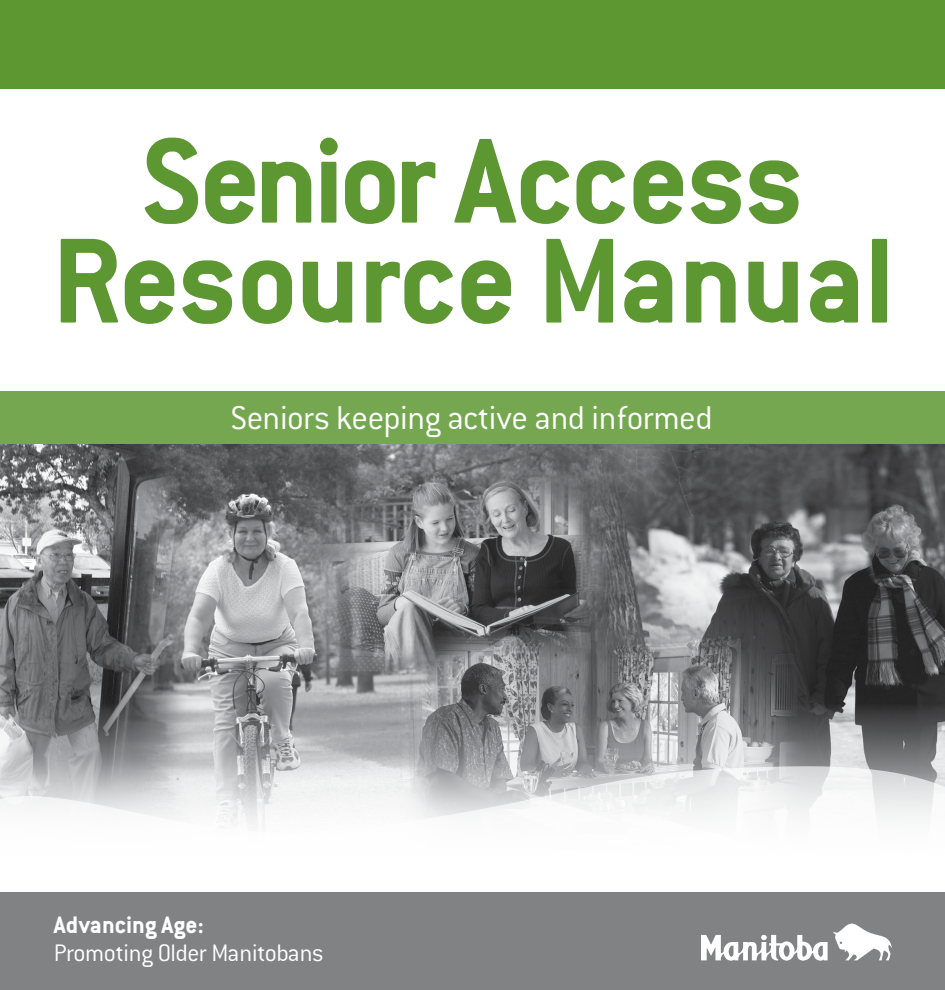
<style>
.page{position:relative;width:945px;height:990px;background:#fff}
.page>*{position:absolute;margin:0;border:0;box-sizing:border-box;transform-origin:0 0}
.t1{font:700 132.88px/100px "Conduit ITC";letter-spacing:-.01em;color:#5d9732;text-align:center}
.t2{font:300 36.25px "Conduit ITC";letter-spacing:-.015em;color:#fff}
.t3{font:300 26.25px "Conduit ITC";letter-spacing:-.015em;color:#fff}
.t4{font:700 26.25px "Conduit ITC";color:#fff}
</style>
<div class="page">
<img style="left:0;top:443px;width:945px;height:322px">
<svg style="left:0;top:765px;width:945px;height:62px"></svg>
<div style="left:0;top:391px;width:945px;height:52px;background:#75a751"></div>
<div style="left:0;top:0;width:945px;height:88px;background:#5d9732"></div>
<div style="left:0;top:892px;width:945px;height:98px;background:#808284"></div>
<img style="left:701px;top:924px;width:191px;height:37px">
<h1 class="t1" style="left:52px;top:129px;width:844px">Senior Access<br>Resource Manual</h1>
<p class="t2" style="left:231px;top:398px;width:483px">Seniors keeping active and informed</p>
<p class="t4" style="left:54px;top:910px;width:151px">Advancing Age:</p>
<p class="t3" style="left:54px;top:938px;width:272px">Promoting Older Manitobans</p>
</div>
